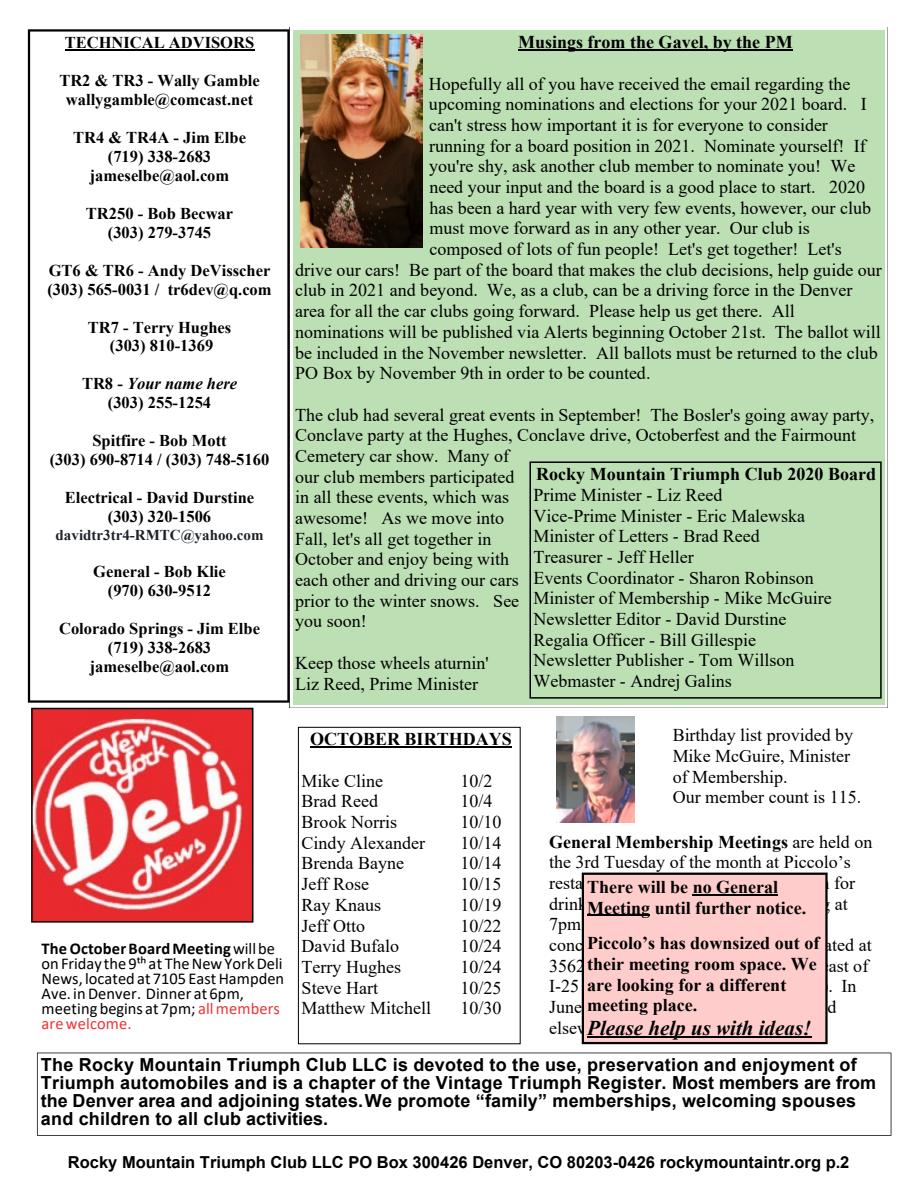
<style>
.page{position:relative;width:918px;height:1188px;background:#fff}
.page>*{position:absolute;margin:0;border:0;box-sizing:border-box;transform-origin:0 0}
.t1{font:italic 700 21px "Times New Roman";color:#000}
.t2{font:18px/20.7px "Times New Roman";color:#000}
.t3{font:700 18px/18px "Arial";letter-spacing:.015em;color:#000}
.t4{font:700 18px/20.7px "Times New Roman";color:#000}
.t5{font:700 16.5px/18.9px "Times New Roman";color:#000;text-align:center}
.t6{font:16.5px/15px "Calibri";letter-spacing:.005em;color:#000}
.t7{font:700 16.5px "Arial";color:#000}
.t8{font:700 15px "Times New Roman";color:#1d2228}
.s1{font-style:italic}
.s2{font-weight:700}
.s3{color:#ee3337}
.s4{font-size:16.5px}
</style>
<div class="page">
<svg style="left:37px;top:1053px;width:854px;height:83px"></svg>
<svg style="left:31px;top:708px;width:222px;height:215px;background:#e46264"></svg>
<div style="left:290px;top:27px;width:598px;height:681px;background:#bcdfb3"></div>
<hr style="left:518px;top:49px;width:275px;height:2px;background:#000">
<svg style="left:28px;top:29px;width:262px;height:674px"></svg>
<hr style="left:65px;top:49px;width:189px;height:2px;background:#000">
<img style="left:557px;top:716px;width:78px;height:107px">
<div style="left:582px;top:873px;width:246px;height:171px;background:#fcc"></div>
<hr style="left:693px;top:894px;width:85px;height:2px;background:#000">
<hr style="left:587px;top:915px;width:63px;height:1px;background:#000">
<hr style="left:587px;top:1036px;width:224px;height:2px;background:#000">
<img style="left:300px;top:33px;width:123px;height:215px">
<div style="left:298px;top:727px;width:223px;height:317px;border:1px solid #000"></div>
<hr style="left:310px;top:746px;width:202px;height:2px;background:#000">
<div style="left:529px;top:461px;width:353px;height:238px;border:2px solid #000"></div>
<p class="t5" style="left:65px;top:35px;width:191px">TECHNICAL ADVISORS</p>
<p class="t5" style="left:59px;top:73px;width:202px">TR2 &amp; TR3 - Wally Gamble wallygamble@comcast.net</p>
<p class="t5" style="left:73px;top:130px;width:174px">TR4 &amp; TR4A - Jim Elbe (719) 338-2683 jameselbe@aol.com</p>
<p class="t5" style="left:86px;top:205px;width:149px">TR250 - Bob Becwar (303) 279-3745</p>
<p class="t5" style="left:47px;top:262px;width:226px;text-align:left">GT6 &amp; TR6 - Andy DeVisscher (303) 565-0031 / tr6dev@q.com</p>
<p class="t5" style="left:88px;top:319px;width:145px">TR7 - Terry Hughes (303) 810-1369</p>
<p class="t5" style="left:82px;top:376px;width:157px">TR8 - <span class="s1">Your name here </span>(303) 255-1254</p>
<p class="t5" style="left:50px;top:433px;width:221px">Spitfire - Bob Mott<br>(303) 690-8714 / (303) 748-5160</p>
<p class="t5" style="left:65px;top:490px;width:191px">Electrical - David Durstine (303) 320-1506</p>
<p class="t8" style="left:56px;top:530px;width:209px">davidtr3tr4-RMTC@yahoo.com</p>
<p class="t5" style="left:93px;top:564px;width:134px">General - Bob Klie (970) 630-9512</p>
<p class="t5" style="left:59px;top:621px;width:202px">Colorado Springs - Jim Elbe (719) 338-2683 jameselbe@aol.com</p>
<p class="t4" style="left:518px;top:34px;width:276px">Musings from the Gavel, by the PM</p>
<p class="t2" style="left:429px;top:75px;width:423px">Hopefully all of you have received the email regarding the</p>
<p class="t2" style="left:429px;top:96px;width:439px">upcoming nominations and elections for your 2021 board. I</p>
<p class="t2" style="left:429px;top:116px;width:400px">can't stress how important it is for everyone to consider</p>
<p class="t2" style="left:429px;top:137px;width:438px">running for a board position in 2021. Nominate yourself! If</p>
<p class="t2" style="left:429px;top:158px;width:428px">you're shy, ask another club member to nominate you! We</p>
<p class="t2" style="left:429px;top:178px;width:437px">need your input and the board is a good place to start. 2020</p>
<p class="t2" style="left:429px;top:199px;width:443px">has been a hard year with very few events, however, our club</p>
<p class="t2" style="left:430px;top:220px;width:382px">must move forward as in any other year. Our club is</p>
<p class="t2" style="left:430px;top:240px;width:414px">composed of lots of fun people! Let's get together! Let's</p>
<p class="t2" style="left:295px;top:261px;width:588px">drive our cars! Be part of the board that makes the club decisions, help guide our</p>
<p class="t2" style="left:295px;top:282px;width:559px">club in 2021 and beyond. We, as a club, can be a driving force in the Denver</p>
<p class="t2" style="left:295px;top:302px;width:501px">area for all the car clubs going forward. Please help us get there. All</p>
<p class="t2" style="left:295px;top:323px;width:587px">nominations will be published via Alerts beginning October 21st. The ballot will</p>
<p class="t2" style="left:295px;top:344px;width:584px">be included in the November newsletter. All ballots must be returned to the club</p>
<p class="t2" style="left:295px;top:365px;width:357px">PO Box by November 9th in order to be counted.</p>
<p class="t2" style="left:295px;top:406px;width:581px">The club had several great events in September! The Bosler's going away party, Conclave party at the Hughes, Conclave drive, Octoberfest and the Fairmount Cemetery car show. Many of<br>our club members participated<br>in all these events, which was<br>awesome! As we move into<br>Fall, let's all get together in<br>October and enjoy being with<br>each other and driving our cars<br>prior to the winter snows. See<br>you soon!</p>
<p class="t2" style="left:295px;top:654px;width:195px">Keep those wheels aturnin'<br>Liz Reed, Prime Minister</p>
<p class="t4" style="left:536px;top:466px;width:341px">Rocky Mountain Triumph Club 2020 Board</p>
<p class="t2" style="left:533px;top:486px;width:300px">Prime Minister - Liz Reed<br>Vice-Prime Minister - Eric Malewska<br>Minister of Letters - Brad Reed<br>Treasurer - Jeff Heller<br>Events Coordinator - Sharon Robinson<br>Minister of Membership - Mike McGuire<br>Newsletter Editor - David Durstine<br>Regalia Officer - Bill Gillespie<br>Newsletter Publisher - Tom Willson<br>Webmaster - Andrej Galins</p>
<p class="t6" style="left:42px;top:943px;width:244px"><span class="s2">The October Board Meeting</span> will be on Friday the 9th at The New York Deli<br>News, located at 7105 East Hampden<br>Ave. in Denver. Dinner at 6pm, meeting begins at 7pm; <span class="s3">all members are welcome.</span></p>
<p class="t4" style="left:310px;top:731px;width:203px">OCTOBER BIRTHDAYS</p>
<p class="t2" style="left:302px;top:772px;width:83px">Mike Cline</p>
<p class="t2" style="left:460px;top:772px;width:34px">10/2</p>
<p class="t2" style="left:302px;top:793px;width:78px">Brad Reed</p>
<p class="t2" style="left:460px;top:793px;width:34px">10/4</p>
<p class="t2" style="left:302px;top:813px;width:97px">Brook Norris</p>
<p class="t2" style="left:460px;top:813px;width:43px">10/10</p>
<p class="t2" style="left:302px;top:834px;width:125px">Cindy Alexander</p>
<p class="t2" style="left:460px;top:834px;width:43px">10/14</p>
<p class="t2" style="left:302px;top:855px;width:104px">Brenda Bayne</p>
<p class="t2" style="left:460px;top:855px;width:43px">10/14</p>
<p class="t2" style="left:302px;top:875px;width:69px">Jeff Rose</p>
<p class="t2" style="left:460px;top:875px;width:43px">10/15</p>
<p class="t2" style="left:302px;top:896px;width:81px">Ray Knaus</p>
<p class="t2" style="left:460px;top:896px;width:43px">10/19</p>
<p class="t2" style="left:302px;top:917px;width:65px">Jeff Otto</p>
<p class="t2" style="left:460px;top:917px;width:43px">10/22</p>
<p class="t2" style="left:302px;top:938px;width:99px">David Bufalo</p>
<p class="t2" style="left:460px;top:938px;width:43px">10/24</p>
<p class="t2" style="left:302px;top:958px;width:101px">Terry Hughes</p>
<p class="t2" style="left:460px;top:958px;width:43px">10/24</p>
<p class="t2" style="left:302px;top:979px;width:78px">Steve Hart</p>
<p class="t2" style="left:460px;top:979px;width:43px">10/25</p>
<p class="t2" style="left:302px;top:1000px;width:131px">Matthew Mitchell</p>
<p class="t2" style="left:460px;top:1000px;width:43px">10/30</p>
<p class="t2" style="left:673px;top:727px;width:190px">Birthday list provided by<br>Mike McGuire, Minister of Membership.<br>Our member count is 115.</p>
<p class="t2" style="left:549px;top:833px;width:325px"><span class="s2">General Membership Meetings</span> are held on the 3rd Tuesday of the month at Piccolo’s restaurant. We begin gathering at 6pm for drinks and dinner and start the meeting at</p>
<p class="t2" style="left:549px;top:936px;width:324px">conclude ar und 8:30. Piccolo’s is located at 3562 S. Monaco Parkway (one block east of I-25 and one block south o Hampden). In June and December, the meeting is held elsewhere as part another club event<span class="s4">.</span></p>
<p class="t4" style="left:587px;top:878px;width:221px">There will be no General<br>Meeting until further notice.</p>
<p class="t4" style="left:587px;top:935px;width:234px">Piccolo’s has downsized out of their meeting room space. We are looking for a different meeting place.</p>
<p class="t1" style="left:587px;top:1020px;width:226px">Please help us with ideas!</p>
<p class="t3" style="left:41px;top:1058px;width:837px">The Rocky Mountain Triumph Club LLC is devoted to the use, preservation and enjoyment of Triumph automobiles and is a chapter of the Vintage Triumph Register. Most members are from the Denver area and adjoining states. We promote “family” memberships, welcoming spouses and children to all club activities.</p>
<p class="t7" style="left:68px;top:1156px;width:783px">Rocky Mountain Triumph Club LLC PO Box 300426 Denver, CO 80203-0426 rockymountaintr.org p.2</p>
</div>
